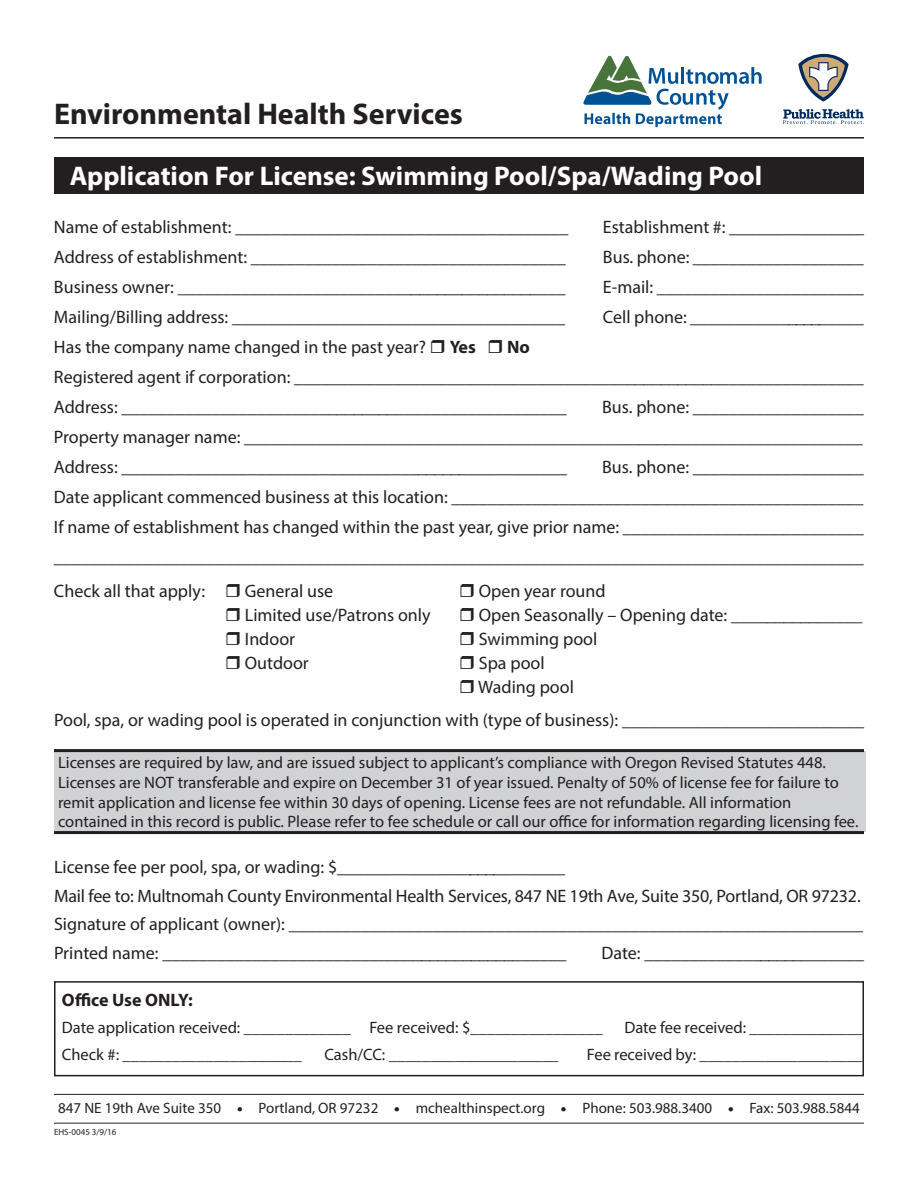
<style>
.page{position:relative;width:918px;height:1188px;background:#fff}
.page>*{position:absolute;margin:0;border:0;box-sizing:border-box;transform-origin:0 0}
.t1{font:700 30px "Myriad Pro";color:#231f20}
.t2{font:700 27px "Myriad Pro";color:#fff}
.t3{font:18px/30px "Myriad Pro";color:#231f20}
.t4{font:700 18px "Myriad Pro";color:#231f20}
.t5{font:16.5px/19.8px "Myriad Pro";color:#231f20}
.t6{font:15px "Myriad Pro";color:#231f20}
.t7{font:9px "Myriad Pro";color:#231f20}
</style>
<div class="page">
<hr style="left:54px;top:137px;width:810px;height:2px;background:#231f20">
<hr style="left:54px;top:1094px;width:810px;height:1px;background:#231f20">
<hr style="left:54px;top:1123px;width:810px;height:1px;background:#231f20">
<svg style="left:583px;top:55px;width:179px;height:72px"></svg>
<svg style="left:783px;top:109px;width:81px;height:15px"></svg>
<svg style="left:798px;top:54px;width:51px;height:48px"></svg>
<div style="left:54px;top:751px;width:811px;height:81px;background:#d1d2d4"></div>
<hr style="left:54px;top:749px;width:810px;height:3px;background:#231f20">
<hr style="left:54px;top:831px;width:810px;height:3px;background:#231f20">
<div style="left:54px;top:981px;width:810px;height:95px;border:2px solid #231f20"></div>
<div style="left:54px;top:157px;width:810px;height:36px;background:#231f20"></div>
<h1 class="t1" style="left:54px;top:94px;width:410px">Environmental Health Services</h1>
<p class="t2" style="left:70px;top:158px;width:694px">Application For License: Swimming Pool/Spa/Wading Pool</p>
<p class="t3" style="left:54px;top:212px;width:516px">Name of establishment: _____________________________________</p>
<p class="t3" style="left:603px;top:212px;width:263px">Establishment #: _______________</p>
<p class="t3" style="left:54px;top:242px;width:513px">Address of establishment: ___________________________________</p>
<p class="t3" style="left:603px;top:242px;width:262px">Bus. phone: ___________________</p>
<p class="t3" style="left:54px;top:272px;width:513px">Business owner: ____________________________________________</p>
<p class="t3" style="left:603px;top:272px;width:262px">E-mail: _______________________</p>
<p class="t3" style="left:54px;top:302px;width:513px">Mailing/Billing address: _____________________________________</p>
<p class="t3" style="left:603px;top:302px;width:262px">Cell phone: ____________________</p>
<p class="t3" style="left:54px;top:332px;width:374px">Has the company name changed in the past year?</p>
<p class="t4" style="left:450px;top:335px;width:28px">Yes</p>
<p class="t4" style="left:507px;top:335px;width:24px">No</p>
<p class="t3" style="left:54px;top:362px;width:811px">Registered agent if corporation: ________________________________________________________________</p>
<p class="t3" style="left:54px;top:392px;width:514px">Address: __________________________________________________</p>
<p class="t3" style="left:602px;top:392px;width:263px">Bus. phone: ___________________</p>
<p class="t3" style="left:54px;top:422px;width:810px">Property manager name: _____________________________________________________________________</p>
<p class="t3" style="left:54px;top:452px;width:515px">Address: __________________________________________________</p>
<p class="t3" style="left:602px;top:452px;width:263px">Bus. phone: ___________________</p>
<p class="t3" style="left:54px;top:482px;width:811px">Date applicant commenced business at this location: ______________________________________________</p>
<p class="t3" style="left:54px;top:512px;width:811px">If name of establishment has changed within the past year, give prior name: ___________________________ __________________________________________________________________________________________</p>
<p class="t3" style="left:54px;top:576px;width:153px">Check all that apply:</p>
<p class="t3" style="left:245px;top:576px;width:90px">General use</p>
<p class="t3" style="left:245px;top:600px;width:187px">Limited use/Patrons only</p>
<p class="t3" style="left:245px;top:624px;width:52px">Indoor</p>
<p class="t3" style="left:245px;top:648px;width:66px">Outdoor</p>
<p class="t3" style="left:479px;top:576px;width:128px">Open year round</p>
<p class="t3" style="left:479px;top:600px;width:385px">Open Seasonally – Opening date: _______________</p>
<p class="t3" style="left:479px;top:624px;width:120px">Swimming pool</p>
<p class="t3" style="left:479px;top:648px;width:67px">Spa pool</p>
<p class="t3" style="left:478px;top:672px;width:97px">Wading pool</p>
<p class="t3" style="left:54px;top:704px;width:812px">Pool, spa, or wading pool is operated in conjunction with (type of business): ___________________________</p>
<p class="t5" style="left:58px;top:752px;width:782px">Licenses are required by law, and are issued subject to applicant’s compliance with Oregon Revised Statutes 448.<br>Licenses are NOT transferable and expire on December 31 of year issued. Penalty of 50% of license fee for failure to remit application and license fee within 30 days of opening. License fees are not refundable. All information</p>
<p class="t5" style="left:58px;top:812px;width:802px">contained in this record is public. Please refer to fee schedule or call our office for information regarding licensing fee.</p>
<p class="t3" style="left:54px;top:852px;width:513px">License fee per pool, spa, or wading: $__________________________</p>
<p class="t3" style="left:54px;top:880px;width:808px">Mail fee to: Multnomah County Environmental Health Services, 847 NE 19th Ave, Suite 350, Portland, OR 97232.</p>
<p class="t3" style="left:54px;top:909px;width:811px">Signature of applicant (owner): ________________________________________________________________</p>
<p class="t3" style="left:54px;top:937px;width:514px">Printed name: ______________________________________________</p>
<p class="t3" style="left:601px;top:937px;width:264px">Date: _________________________</p>
<p class="t4" style="left:62px;top:988px;width:132px">Office Use ONLY:</p>
<p class="t5" style="left:62px;top:1017px;width:542px">Date application received: _____________ Fee received: $________________</p>
<p class="t5" style="left:624px;top:1017px;width:240px">Date fee received: ______________</p>
<p class="t5" style="left:62px;top:1044px;width:241px">Check #: ______________________</p>
<p class="t5" style="left:324px;top:1044px;width:236px">Cash/CC: _____________________</p>
<p class="t5" style="left:587px;top:1044px;width:277px">Fee received by: ____________________</p>
<p class="t6" style="left:58px;top:1099px;width:803px">847 NE 19th Ave Suite 350 ● Portland, OR 97232 ● mchealthinspect.org ● Phone: 503.988.3400 ● Fax: 503.988.5844</p>
<p class="t7" style="left:54px;top:1126px;width:64px">EHS-0045 3/9/16</p>
</div>
